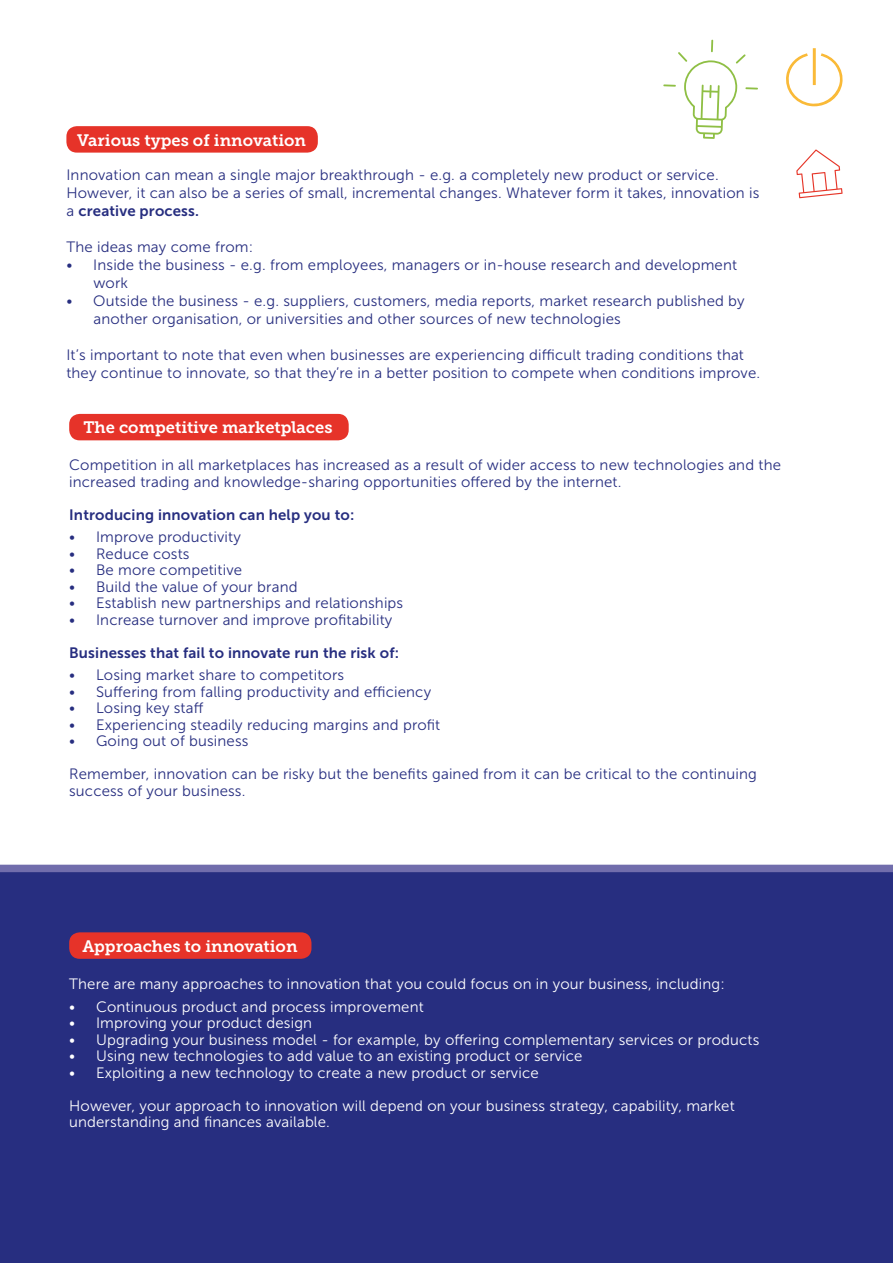
<style>
.page{position:relative;width:893px;height:1263px;background:#fff}
.page>*{position:absolute;margin:0;border:0;box-sizing:border-box;transform-origin:0 0}
.t1{font:16.5px "Museo Slab 700";color:#fff}
.t2{font:15px/18px "Museo Sans 300";letter-spacing:.01em;color:#272e80}
.t3{font:15px/16.5px "Museo Sans 300";letter-spacing:.01em;color:#fff}
.t4{font:15px "Museo Sans 700";letter-spacing:.01em;color:#272e80}
.s1{font-family:"Museo Sans 300"}
</style>
<div class="page">
<div style="left:0;top:865px;width:893px;height:398px;background:#272e80"></div>
<div style="left:69px;top:932px;width:242px;height:27px;background:#e63329;border-radius:11px"></div>
<div style="left:69px;top:414px;width:280px;height:26px;background:#e63329;border-radius:11px"></div>
<svg style="left:663px;top:40px;width:95px;height:99px"></svg>
<svg style="left:786px;top:51px;width:57px;height:56px"></svg>
<div style="left:813px;top:48px;width:3px;height:37px;border:2px solid #faba38"></div>
<svg style="left:796px;top:149px;width:47px;height:49px"></svg>
<div style="left:66px;top:126px;width:252px;height:27px;background:#e63329;border-radius:11px"></div>
<p class="t1" style="left:77px;top:130px;width:230px">Various types of innovation</p>
<p class="t2" style="left:66px;top:166px;width:694px">Innovation can mean a single major breakthrough - e.g. a completely new product or service.<br>However, it can also be a series of small, incremental changes. Whatever form it takes, innovation is</p>
<p class="t4" style="left:66px;top:202px;width:134px"><span class="s1">a</span> creative process.</p>
<p class="t2" style="left:66px;top:238px;width:188px">The ideas may come from:</p>
<p class="t2" style="left:93px;top:256px;width:645px;text-indent:-27px">• Inside the business - e.g. from employees, managers or in-house research and development work</p>
<p class="t2" style="left:93px;top:292px;width:653px;text-indent:-27px">• Outside the business - e.g. suppliers, customers, media reports, market research published by another organisation, or universities and other sources of new technologies</p>
<p class="t2" style="left:66px;top:346px;width:695px">It’s important to note that even when businesses are experiencing difficult trading conditions that they continue to innovate, so that they’re in a better position to compete when conditions improve.</p>
<p class="t1" style="left:83px;top:418px;width:251px">The competitive marketplaces</p>
<p class="t2" style="left:69px;top:457px;width:713px;line-height:16.5px">Competition in all marketplaces has increased as a result of wider access to new technologies and the increased trading and knowledge-sharing opportunities offered by the internet.</p>
<p class="t4" style="left:69px;top:506px;width:287px">Introducing innovation can help you to:</p>
<p class="t2" style="left:69px;top:528px;width:173px">• Improve productivity</p>
<p class="t2" style="left:69px;top:544px;width:122px">• Reduce costs</p>
<p class="t2" style="left:69px;top:561px;width:174px">• Be more competitive</p>
<p class="t2" style="left:69px;top:577px;width:230px">• Build the value of your brand</p>
<p class="t2" style="left:69px;top:594px;width:336px">• Establish new partnerships and relationships</p>
<p class="t2" style="left:69px;top:610px;width:325px">• Increase turnover and improve profitability</p>
<p class="t4" style="left:69px;top:644px;width:331px">Businesses that fail to innovate run the risk of:</p>
<p class="t2" style="left:69px;top:666px;width:276px">• Losing market share to competitors</p>
<p class="t2" style="left:69px;top:682px;width:363px">• Suffering from falling productivity and efficiency</p>
<p class="t2" style="left:69px;top:699px;width:136px">• Losing key staff</p>
<p class="t2" style="left:69px;top:715px;width:373px">• Experiencing steadily reducing margins and profit</p>
<p class="t2" style="left:69px;top:732px;width:181px">• Going out of business</p>
<p class="t2" style="left:69px;top:766px;width:689px;line-height:16.5px">Remember, innovation can be risky but the benefits gained from it can be critical to the continuing success of your business.</p>
<p class="t1" style="left:82px;top:937px;width:217px">Approaches to innovation</p>
<p class="t3" style="left:69px;top:976px;width:657px">There are many approaches to innovation that you could focus on in your business, including:</p>
<p class="t3" style="left:69px;top:998px;width:356px">• Continuous product and process improvement</p>
<p class="t3" style="left:69px;top:1015px;width:244px">• Improving your product design</p>
<p class="t3" style="left:69px;top:1031px;width:692px">• Upgrading your business model - for example, by offering complementary services or products</p>
<p class="t3" style="left:69px;top:1048px;width:515px">• Using new technologies to add value to an existing product or service</p>
<p class="t3" style="left:69px;top:1064px;width:471px">• Exploiting a new technology to create a new product or service</p>
<p class="t3" style="left:69px;top:1097px;width:667px">However, your approach to innovation will depend on your business strategy, capability, market understanding and finances available.</p>
</div>
